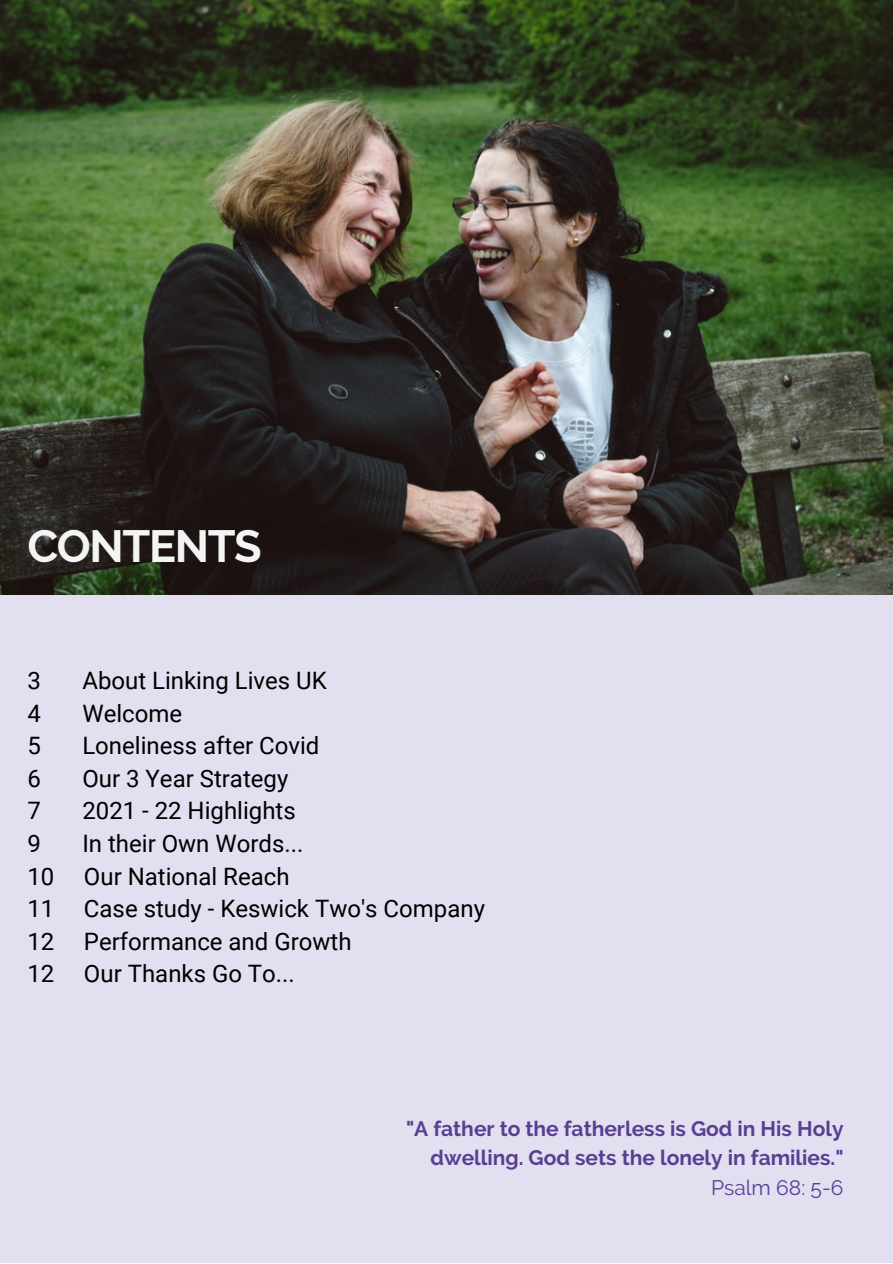
<style>
.page{position:relative;width:893px;height:1264px;background:#fff}
.page>*{position:absolute;margin:0;border:0;box-sizing:border-box;transform-origin:0 0}
.t1{font:700 45px "Raleway";letter-spacing:-.03em;color:#f4f4f4}
.t2{font:24px/32.5px "Roboto";color:#000}
.t3{font:700 21px/29.2px "Raleway";color:#593f92;text-align:right}
.t4{font:21px "Raleway";color:#593f92}
</style>
<div class="page">
<div style="left:0;top:0;width:892px;height:1262px;background:#e2dff0"></div>
<img style="left:0;top:0;width:892px;height:595px">
<h1 class="t1" style="left:27px;top:520px;width:236px">CONTENTS</h1>
<p class="t2" style="left:27px;top:664px;width:15px">3</p>
<p class="t2" style="left:82px;top:664px;width:246px">About Linking Lives UK</p>
<p class="t2" style="left:27px;top:697px;width:15px">4</p>
<p class="t2" style="left:82px;top:697px;width:101px">Welcome</p>
<p class="t2" style="left:27px;top:729px;width:15px">5</p>
<p class="t2" style="left:82px;top:729px;width:238px">Loneliness after Covid</p>
<p class="t2" style="left:27px;top:762px;width:15px">6</p>
<p class="t2" style="left:82px;top:762px;width:207px">Our 3 Year Strategy</p>
<p class="t2" style="left:27px;top:795px;width:15px">7</p>
<p class="t2" style="left:82px;top:795px;width:215px">2021 - 22 Highlights</p>
<p class="t2" style="left:27px;top:827px;width:15px">9</p>
<p class="t2" style="left:27px;top:827px;width:459px;text-indent:55px">In their Own Words...<br>10 Our National Reach<br>11 Case study - Keswick Two's Company<br>12 Performance and Growth<br>12 Our Thanks Go To...</p>
<p class="t3" style="left:406px;top:1113px;width:439px">"A father to the fatherless is God in His Holy dwelling. God sets the lonely in families."</p>
<p class="t4" style="left:711px;top:1174px;width:134px">Psalm 68: 5-6</p>
</div>
